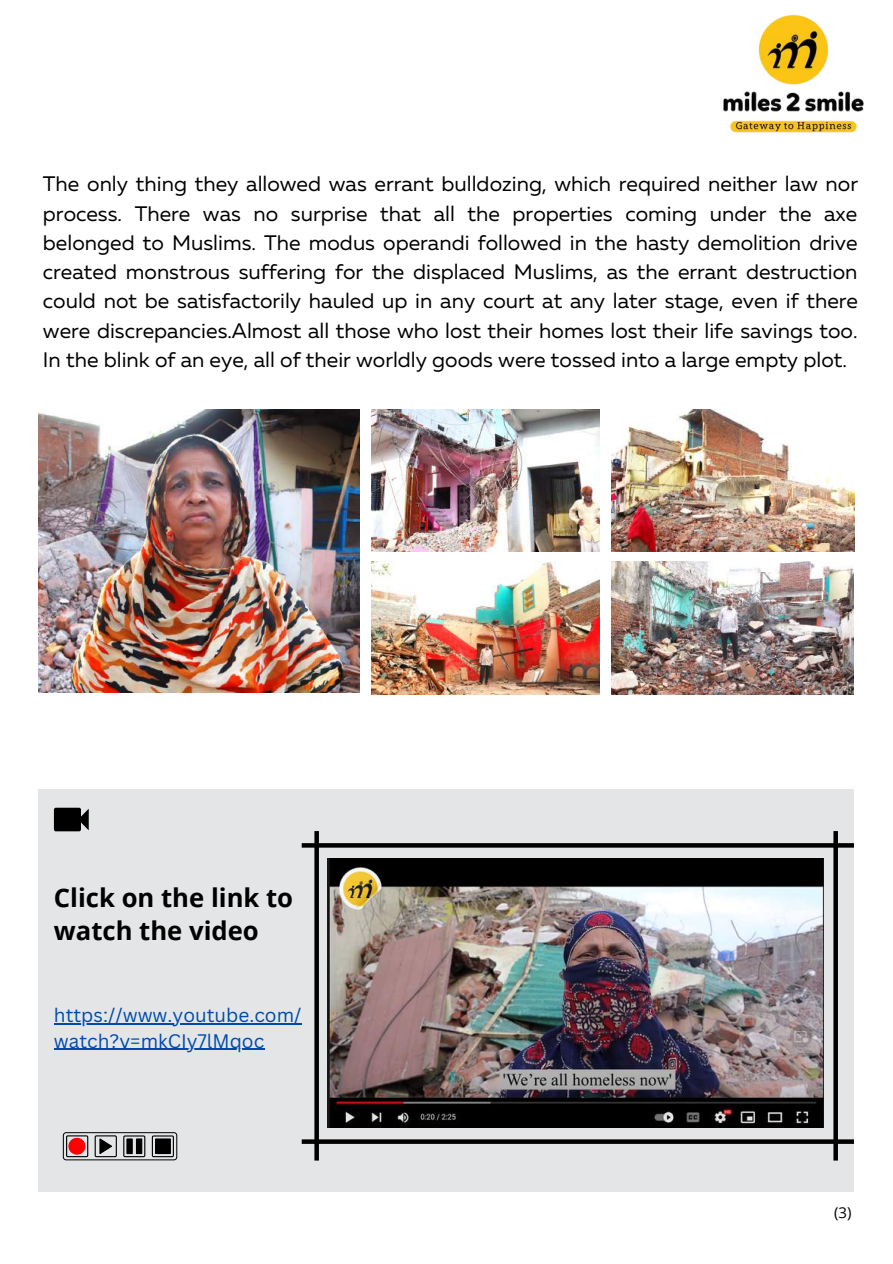
<style>
.page{position:relative;width:893px;height:1264px;background:#fff}
.page>*{position:absolute;margin:0;border:0;box-sizing:border-box;transform-origin:0 0}
.t1{font:700 25.65px/32.5px "Open Sans";color:#000}
.t2{font:21px/29.2px "Muller";color:#000;text-align:justify}
.t3{font:19.05px/25.8px "Canva Sans";color:#004aad}
.t4{font:15px "Open Sans";color:#000}
</style>
<div class="page">
<img style="left:723px;top:14px;width:141px;height:119px">
<img style="left:39px;top:409px;width:321px;height:284px">
<img style="left:371px;top:409px;width:228px;height:142px">
<img style="left:371px;top:561px;width:228px;height:134px">
<img style="left:611px;top:409px;width:243px;height:142px">
<img style="left:611px;top:561px;width:242px;height:134px">
<div style="left:39px;top:788px;width:815px;height:403px;background:#e3e5e7"></div>
<div style="left:314px;top:831px;width:5px;height:329px;background:#000"></div>
<svg style="left:833px;top:831px;width:4px;height:329px"></svg>
<svg style="left:302px;top:843px;width:551px;height:4px;background:#070707"></svg>
<svg style="left:302px;top:1139px;width:551px;height:4px;background:#151516"></svg>
<svg style="left:54px;top:807px;width:35px;height:24px"></svg>
<svg style="left:63px;top:1132px;width:114px;height:28px"></svg>
<img style="left:327px;top:858px;width:496px;height:269px">
<hr style="left:54px;top:1022px;width:247px;height:2px;background:#004aad">
<hr style="left:54px;top:1048px;width:210px;height:1px;background:#004aad">
<p class="t2" style="left:43px;top:171px;width:816px">The only thing they allowed was errant bulldozing, which required neither law nor process. There was no surprise that all the properties coming under the axe belonged to Muslims. The modus operandi followed in the hasty demolition drive created monstrous suffering for the displaced Muslims, as the errant destruction could not be satisfactorily hauled up in any court at any later stage, even if there were discrepancies.Almost all those who lost their homes lost their life savings too.<br>In the blink of an eye, all of their worldly goods were tossed into a large empty plot.</p>
<p class="t1" style="left:54px;top:880px;width:241px">Click on the link to watch the video</p>
<p class="t3" style="left:54px;top:1001px;width:249px">https://www.youtube.com/ watch?v=mkCIy7lMqoc</p>
<p class="t4" style="left:834px;top:1202px;width:19px">(3)</p>
</div>
